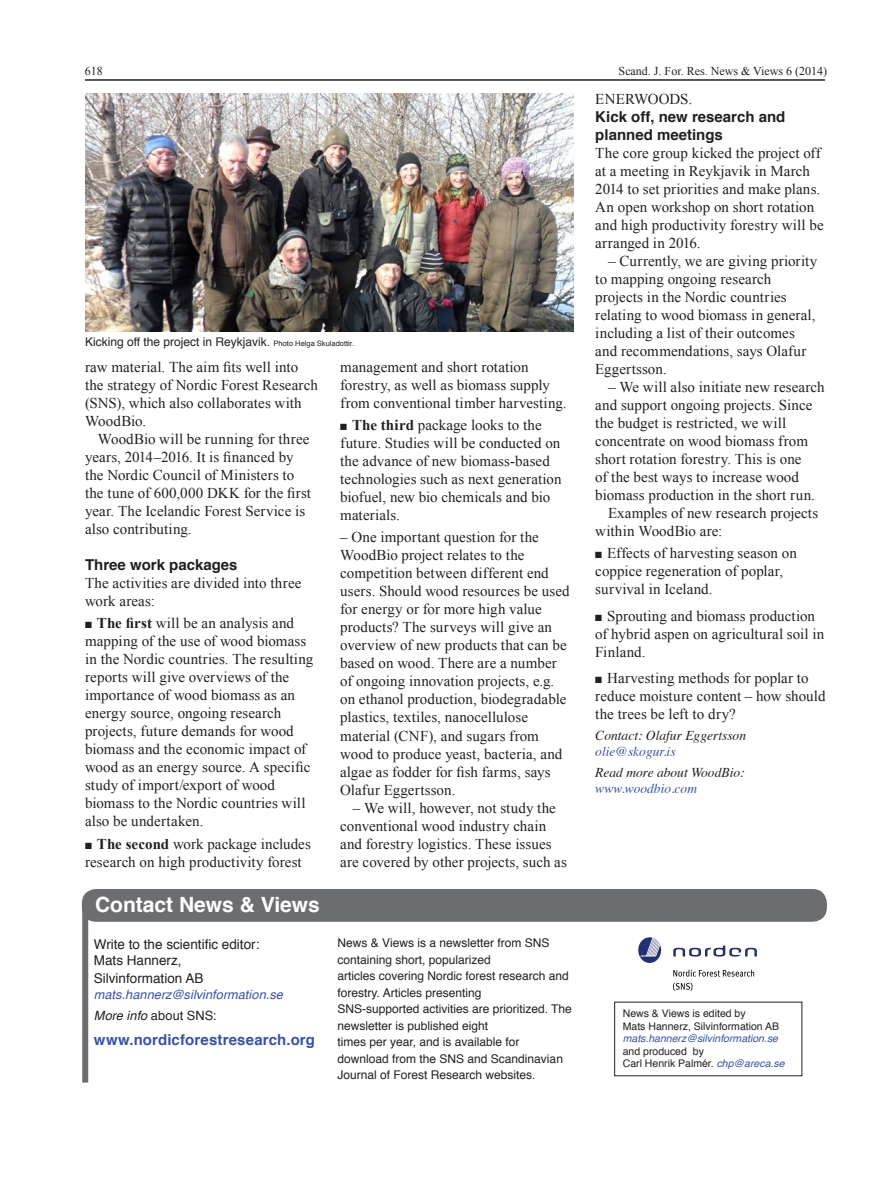
<style>
.page{position:relative;width:893px;height:1191px;background:#fff}
.page>*{position:absolute;margin:0;border:0;box-sizing:border-box;transform-origin:0 0}
.t1{font:700 21px "Helvetica";color:#fff}
.Brödtext_Scand_J{font:15px/18px "Times New Roman";letter-spacing:.005em;color:#231f20}
.Brödtext_Scand_J_-_i{font:15px/18px "Times New Roman";letter-spacing:.005em;color:#231f20}
.Underrubrik_Scand{font:700 15px/18px "Helvetica";color:#231f20}
.Brödtext_Scand_J-2{font:700 15px "Helvetica";letter-spacing:.005em;color:#3853a3}
.t2{font:13.5px "Helvetica";color:#231f20}
.Källa{font:italic 13.5px "Times";color:#231f20}
.Källa-2{font:italic 13.5px "Times";color:#3853a3}
.Brödtext_Scand_J-3{font:italic 12.75px "Helvetica";letter-spacing:.005em;color:#3853a3}
.Brödtext_Scand_J-4{font:12.75px "Helvetica";letter-spacing:.005em;color:#231f20}
.Bildtext{font:12px/16.5px "Helvetica";color:#231f20}
.t3{font:12px "Times New Roman";color:#231f20}
.t4{font:10.5px "Helvetica";color:#231f20}
.t5{font:italic 10.5px "Helvetica";color:#3853a3}
.s1{font-size:7.5px}
.s2{font-weight:700}
.s3{font-style:italic}
.s4{font-style:italic;color:#3853a3}
</style>
<div class="page">
<hr style="left:85px;top:79px;width:740px;height:2px;background:#231f20">
<div style="left:83px;top:889px;width:743px;height:32px;background:#6c6d70;border-radius:14px"></div>
<div style="left:82px;top:889px;width:745px;height:32px;border:2px solid #6c6d70;border-radius:14px"></div>
<div style="left:82px;top:904px;width:6px;height:178px;background:#6c6d70"></div>
<svg style="left:638px;top:937px;width:23px;height:26px"></svg>
<svg style="left:673px;top:945px;width:84px;height:11px"></svg>
<svg style="left:673px;top:969px;width:81px;height:7px"></svg>
<svg style="left:673px;top:982px;width:19px;height:9px"></svg>
<img style="left:85px;top:94px;width:488px;height:238px">
<p class="t3" style="left:85px;top:63px;width:19px">618</p>
<p class="t3" style="left:619px;top:63px;width:210px">Scand. J. For. Res. News &amp; Views 6 (2014)</p>
<p class="Bildtext" style="left:85px;top:334px;width:271px">Kicking off the project in Reykjavik. <span class="s1">Photo Helga Skuladottir.</span></p>
<p class="Brödtext_Scand_J_-_i" style="left:85px;top:358px;width:234px">raw material. The aim fits well into the strategy of Nordic Forest Research (SNS), which also collaborates with<br>WoodBio.</p>
<p class="Brödtext_Scand_J_-_i" style="left:85px;top:430px;width:227px;text-indent:13px">WoodBio will be running for three years, 2014–2016. It is financed by the Nordic Council of Ministers to the tune of 600,000 DKK for the first year. The Icelandic Forest Service is also contributing.</p>
<p class="Underrubrik_Scand" style="left:85px;top:556px;width:154px">Three work packages</p>
<p class="Brödtext_Scand_J" style="left:85px;top:574px;width:218px">The activities are divided into three work areas:</p>
<p class="Brödtext_Scand_J" style="left:85px;top:614px;width:230px">■ <span class="s2">The first</span> will be an analysis and mapping of the use of wood biomass in the Nordic countries. The resulting reports will give overviews of the importance of wood biomass as an energy source, ongoing research projects, future demands for wood biomass and the economic impact of wood as an energy source. A specific study of import/export of wood biomass to the Nordic countries will also be undertaken.</p>
<p class="Brödtext_Scand_J" style="left:85px;top:834px;width:227px">■ <span class="s2">The second</span> work package includes research on high productivity forest</p>
<p class="t1" style="left:95px;top:887px;width:226px">Contact News &amp; Views</p>
<p class="t2" style="left:94px;top:934px;width:167px">Write to the scientific editor:</p>
<p class="t2" style="left:94px;top:950px;width:89px">Mats Hannerz,</p>
<p class="t2" style="left:94px;top:968px;width:111px">Silvinformation AB</p>
<p class="Brödtext_Scand_J-3" style="left:94px;top:984px;width:191px">mats.hannerz@silvinformation.se</p>
<p class="Brödtext_Scand_J-4" style="left:94px;top:1006px;width:124px"><span class="s3">More info</span> about SNS:</p>
<p class="Brödtext_Scand_J-2" style="left:94px;top:1027px;width:223px">www.nordicforestresearch.org</p>
<p class="Brödtext_Scand_J" style="left:340px;top:357px;width:228px">management and short rotation forestry, as well as biomass supply from conventional timber harvesting.</p>
<p class="Brödtext_Scand_J" style="left:340px;top:416px;width:223px">■ <span class="s2">The third</span> package looks to the future. Studies will be conducted on the advance of new biomass-based technologies such as next generation biofuel, new bio chemicals and bio materials.</p>
<p class="Brödtext_Scand_J" style="left:340px;top:528px;width:231px">– One important question for the WoodBio project relates to the competition between different end users. Should wood resources be used for energy or for more high value products? The surveys will give an overview of new products that can be based on wood. There are a number of ongoing innovation projects, e.g. on ethanol production, biodegradable plastics, textiles, nanocellulose material (CNF), and sugars from wood to produce yeast, bacteria, and algae as fodder for fish farms, says Olafur Eggertsson.</p>
<p class="Brödtext_Scand_J_-_i" style="left:340px;top:798px;width:228px;text-indent:13px">– We will, however, not study the conventional wood industry chain and forestry logistics. These issues are covered by other projects, such as</p>
<p class="Bildtext" style="left:338px;top:935px;width:213px">News &amp; Views is a newsletter from SNS containing short, popularized</p>
<p class="Bildtext" style="left:338px;top:968px;width:233px">articles covering Nordic forest research and forestry. Articles presenting</p>
<p class="Bildtext" style="left:338px;top:1001px;width:236px">SNS-supported activities are prioritized. The newsletter is published eight</p>
<p class="Bildtext" style="left:338px;top:1034px;width:227px">times per year, and is available for download from the SNS and Scandinavian</p>
<p class="Bildtext" style="left:338px;top:1067px;width:200px">Journal of Forest Research websites.</p>
<p class="Brödtext_Scand_J_-_i" style="left:595px;top:90px;width:98px">ENERWOODS.</p>
<p class="Underrubrik_Scand" style="left:595px;top:108px;width:192px">Kick off, new research and planned meetings</p>
<p class="Brödtext_Scand_J" style="left:595px;top:144px;width:230px">The core group kicked the project off at a meeting in Reykjavik in March 2014 to set priorities and make plans.<br>An open workshop on short rotation and high productivity forestry will be arranged in 2016.</p>
<p class="Brödtext_Scand_J_-_i" style="left:595px;top:252px;width:223px;text-indent:13px">– Currently, we are giving priority to mapping ongoing research projects in the Nordic countries relating to wood biomass in general, including a list of their outcomes and recommendations, says Olafur<br>Eggertsson.</p>
<p class="Brödtext_Scand_J_-_i" style="left:595px;top:378px;width:231px;text-indent:13px">– We will also initiate new research and support ongoing projects. Since the budget is restricted, we will concentrate on wood biomass from short rotation forestry. This is one<br>of the best ways to increase wood biomass production in the short run.</p>
<p class="Brödtext_Scand_J_-_i" style="left:595px;top:504px;width:224px;text-indent:13px">Examples of new research projects within WoodBio are:</p>
<p class="Brödtext_Scand_J" style="left:595px;top:544px;width:203px">■ Effects of harvesting season on coppice regeneration of poplar, survival in Iceland.</p>
<p class="Brödtext_Scand_J" style="left:595px;top:606px;width:231px">■ Sprouting and biomass production of hybrid aspen on agricultural soil in<br>Finland.</p>
<p class="Brödtext_Scand_J" style="left:595px;top:669px;width:232px">■ Harvesting methods for poplar to reduce moisture content – how should the trees be left to dry?</p>
<p class="Källa" style="left:595px;top:723px;width:152px">Contact: Olafur Eggertsson</p>
<p class="Källa-2" style="left:595px;top:740px;width:82px">olie@skogur.is</p>
<p class="Källa" style="left:595px;top:760px;width:151px">Read more about WoodBio:</p>
<p class="Källa-2" style="left:595px;top:776px;width:103px">www.woodbio.com</p>
<p class="t4" style="left:623px;top:1005px;width:124px">News &amp; Views is edited by</p>
<p class="t4" style="left:623px;top:1017px;width:158px">Mats Hannerz, Silvinformation AB</p>
<p class="t5" style="left:623px;top:1030px;width:157px">mats.hannerz@silvinformation.se</p>
<p class="t4" style="left:623px;top:1043px;width:83px">and produced by</p>
<p class="t4" style="left:623px;top:1055px;width:163px">Carl Henrik Palmér. <span class="s4">chp@areca.se</span></p>
</div>
